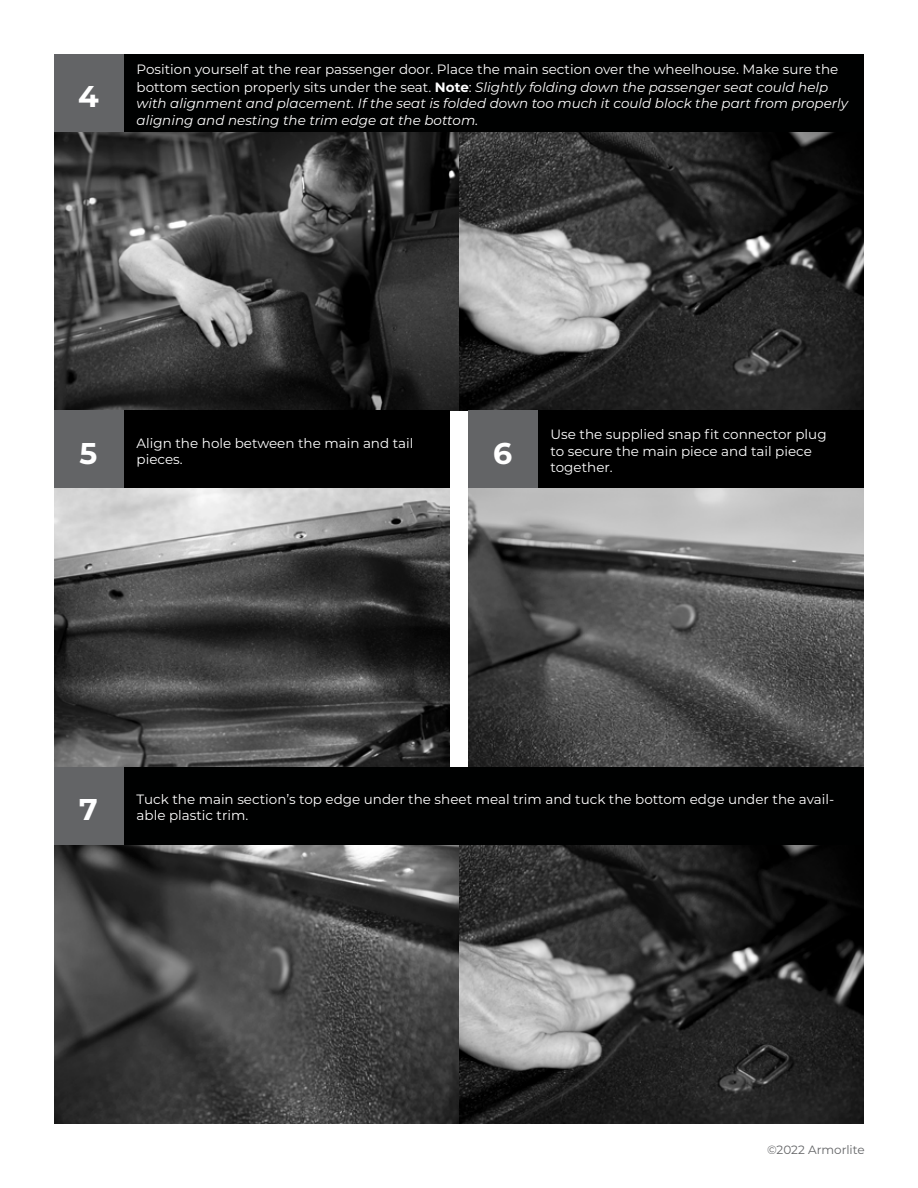
<style>
.page{position:relative;width:918px;height:1188px;background:#fff}
.page>*{position:absolute;margin:0;border:0;box-sizing:border-box;transform-origin:0 0}
.t1{font:700 30px "Montserrat";color:#fff}
.t2{font:13.5px/18px "Montserrat";color:#fff}
.t3{font:italic 13.5px/16.5px "Montserrat";color:#fff}
.t4{font:12px "Montserrat";color:#636466}
.s1{font-weight:700}
.s2{font-style:italic}
</style>
<div class="page">
<img style="left:54px;top:132px;width:810px;height:278px">
<div style="left:123px;top:54px;width:741px;height:78px;background:#000101"></div>
<div style="left:54px;top:54px;width:69px;height:78px;background:#636466"></div>
<img style="left:54px;top:845px;width:810px;height:278px">
<div style="left:123px;top:767px;width:741px;height:78px;background:#000101"></div>
<div style="left:54px;top:767px;width:69px;height:78px;background:#636466"></div>
<div style="left:537px;top:410px;width:327px;height:78px;background:#000"></div>
<div style="left:468px;top:410px;width:69px;height:78px;background:#636466"></div>
<img style="left:468px;top:488px;width:396px;height:279px">
<div style="left:123px;top:410px;width:327px;height:78px;background:#000"></div>
<div style="left:54px;top:410px;width:69px;height:78px;background:#636466"></div>
<img style="left:54px;top:488px;width:396px;height:279px">
<h1 class="t1" style="left:78px;top:75px;width:22px">4</h1>
<p class="t2" style="left:137px;top:60px;width:703px">Position yourself at the rear passenger door. Place the main section over the wheelhouse. Make sure the bottom section properly sits under the seat. <span class="s1">Note</span>: <span class="s2">Slightly folding down the passenger seat could help</span></p>
<p class="t3" style="left:137px;top:95px;width:713px">with alignment and placement. If the seat is folded down too much it could block the part from properly aligning and nesting the trim edge at the bottom.</p>
<p class="t2" style="left:137px;top:433px;width:278px">Align the hole between the main and tail</p>
<h1 class="t1" style="left:80px;top:432px;width:19px">5</h1>
<p class="t2" style="left:137px;top:450px;width:48px">pieces.</p>
<h1 class="t1" style="left:493px;top:432px;width:21px">6</h1>
<p class="t2" style="left:551px;top:426px;width:277px;line-height:16.5px">Use the supplied snap fit connector plug to secure the main piece and tail piece</p>
<p class="t2" style="left:551px;top:458px;width:64px">together.</p>
<p class="t2" style="left:137px;top:790px;width:699px">Tuck the main section’s top edge under the sheet meal trim and tuck the bottom edge under the avail-</p>
<h1 class="t1" style="left:79px;top:788px;width:20px">7</h1>
<p class="t2" style="left:137px;top:806px;width:113px">able plastic trim.</p>
<p class="t4" style="left:767px;top:1141px;width:99px">©2022 Armorlite</p>
</div>
